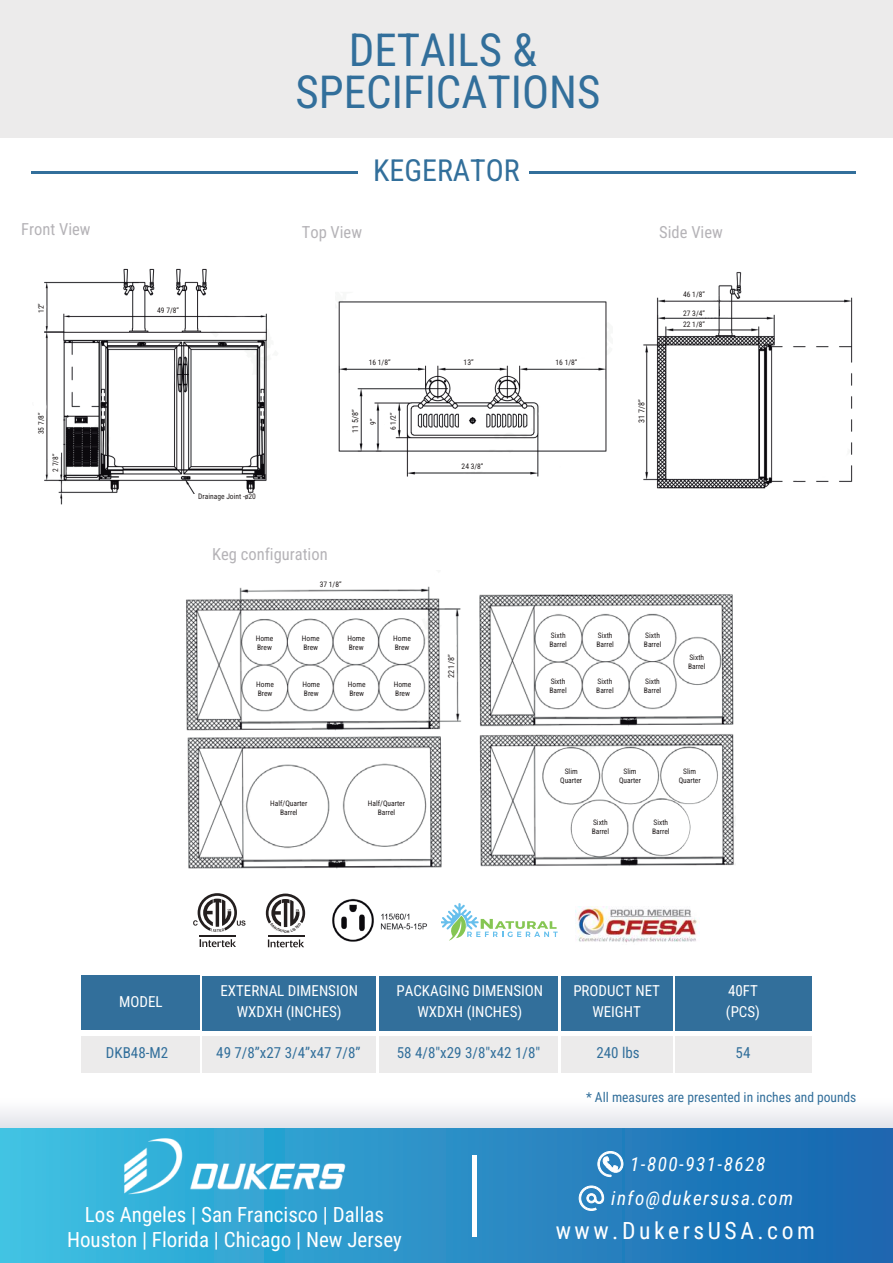
<style>
.page{position:relative;width:893px;height:1263px;background:#fff}
.page>*{position:absolute;margin:0;border:0;box-sizing:border-box;transform-origin:0 0}
.t1{font:45px/42px "Roboto Condensed";color:#326f9b;text-align:center}
.t2{font:30px "Roboto Condensed";color:#326f9b}
.t3{font:23.55px "Roboto Condensed";letter-spacing:.15em;color:#fff}
.t4{font:20.85px/24.9px "Roboto Condensed";color:#fff;text-align:center}
.t5{font:italic 19.2px/33.9px "Roboto Condensed";letter-spacing:.08em;color:#fff;text-align:center}
.t6{font:16.5px "Roboto Condensed";color:#b5b3b7}
.t7{font:15px/20.7px "Roboto Condensed";color:#fff;text-align:center}
.t8{font:15px "Roboto Condensed";color:#326f9b}
.t9{font:13.5px "Roboto Condensed";color:#326f9b}
.t10{font:8.1px "Roboto Condensed";color:#241f1f}
.t11{font:7.65px "Roboto Condensed";color:#241f1f}
.t12{font:7.5px/9px "Roboto Condensed";color:#241f1f}
</style>
<div class="page">
<div style="left:0;top:1097px;width:893px;height:32px;background:linear-gradient(to bottom,#fff,#e1e3ea)"></div>
<div style="left:0;top:1128px;width:893px;height:135px;background:linear-gradient(to right,#3dc0e2,#1863ae)"></div>
<div style="left:472px;top:1155px;width:5px;height:82px;background:#fff"></div>
<svg style="left:597px;top:1151px;width:26px;height:26px"></svg>
<svg style="left:578px;top:1185px;width:26px;height:26px"></svg>
<img style="left:117px;top:1128px;width:235px;height:75px">
<div style="left:0;top:0;width:893px;height:138px;background:#ecebeb"></div>
<hr style="left:31px;top:171px;width:326px;height:2px;background:#326f9b">
<hr style="left:529px;top:171px;width:326px;height:2px;background:#326f9b">
<div style="left:561px;top:976px;width:111px;height:55px;background:#326f9b"></div>
<div style="left:202px;top:976px;width:174px;height:55px;background:#326f9b"></div>
<div style="left:379px;top:976px;width:179px;height:55px;background:#326f9b"></div>
<div style="left:202px;top:1037px;width:174px;height:36px;background:#ecebeb"></div>
<div style="left:379px;top:1037px;width:179px;height:36px;background:#ecebeb"></div>
<div style="left:561px;top:1037px;width:111px;height:36px;background:#ecebeb"></div>
<div style="left:81px;top:975px;width:118px;height:55px;background:#326f9b"></div>
<div style="left:81px;top:1036px;width:118px;height:36px;background:#ecebeb"></div>
<div style="left:675px;top:976px;width:137px;height:55px;background:#326f9b"></div>
<div style="left:676px;top:1037px;width:136px;height:36px;background:#ecebeb"></div>
<svg style="left:193px;top:893px;width:52px;height:39px"></svg>
<svg style="left:200px;top:939px;width:36px;height:8px"></svg>
<hr style="left:200px;top:935px;width:36px;height:1px;background:#241f1f">
<svg style="left:268px;top:939px;width:36px;height:8px"></svg>
<hr style="left:268px;top:935px;width:36px;height:1px;background:#241f1f">
<svg style="left:441px;top:903px;width:117px;height:37px"></svg>
<img style="left:332px;top:899px;width:95px;height:43px">
<img style="left:575px;top:906px;width:125px;height:37px">
<img style="left:44px;top:268px;width:223px;height:237px">
<div style="left:181px;top:494px;width:27px;height:9px;background:#fff"></div>
<div style="left:52px;top:429px;width:9px;height:27px;background:#fff"></div>
<div style="left:35px;top:385px;width:10px;height:31px;background:#fff"></div>
<div style="left:35px;top:285px;width:10px;height:31px;background:#fff"></div>
<img style="left:338px;top:301px;width:269px;height:176px">
<img style="left:643px;top:272px;width:210px;height:217px">
<img style="left:186px;top:586px;width:549px;height:283px">
<svg style="left:266px;top:893px;width:39px;height:35px"></svg>
<h1 class="t1" style="left:296px;top:27px;width:306px">DETAILS &amp;<br>SPECIFICATIONS</h1>
<h2 class="t2" style="left:373px;top:150px;width:148px">KEGERATOR</h2>
<h3 class="t6" style="left:21px;top:218px;width:71px">Front View</h3>
<h3 class="t6" style="left:302px;top:220px;width:62px">Top View</h3>
<h3 class="t6" style="left:659px;top:220px;width:65px">Side View</h3>
<p class="t12" style="left:36px;top:313px;width:11px;rotate:-90deg">12”</p>
<p class="t12" style="left:36px;top:434px;width:23px;rotate:-90deg">35 7/8”</p>
<p class="t12" style="left:51px;top:472px;width:20px;rotate:-90deg">2 7/8”</p>
<p class="t12" style="left:157px;top:306px;width:23px">49 7/8”</p>
<p class="t12" style="left:198px;top:491px;width:59px">Drainage Joint -ø20</p>
<p class="t12" style="left:369px;top:357px;width:23px">16 1/8”</p>
<p class="t11" style="left:464px;top:357px;width:12px">13”</p>
<p class="t12" style="left:555px;top:357px;width:23px">16 1/8”</p>
<p class="t10" style="left:350px;top:433px;width:25px;rotate:-90deg">11 5/8”</p>
<p class="t12" style="left:368px;top:424px;width:8px;rotate:-90deg">9”</p>
<p class="t12" style="left:388px;top:430px;width:20px;rotate:-90deg">6 1/2”</p>
<p class="t12" style="left:462px;top:462px;width:23px">24 3/8”</p>
<h3 class="t6" style="left:212px;top:543px;width:117px">Keg configuration</h3>
<p class="t12" style="left:320px;top:580px;width:23px">37 1/8”</p>
<p class="t10" style="left:636px;top:422px;width:25px;rotate:-90deg">31 7/8”</p>
<p class="t12" style="left:256px;top:634px;width:19px">Home<br>Brew</p>
<p class="t12" style="left:302px;top:634px;width:19px">Home<br>Brew</p>
<p class="t12" style="left:347px;top:634px;width:19px">Home<br>Brew</p>
<p class="t12" style="left:393px;top:634px;width:19px">Home<br>Brew</p>
<p class="t12" style="left:256px;top:680px;width:19px">Home<br>Brew</p>
<p class="t12" style="left:302px;top:680px;width:19px">Home<br>Brew</p>
<p class="t12" style="left:348px;top:680px;width:19px">Home<br>Brew</p>
<p class="t12" style="left:394px;top:680px;width:19px">Home<br>Brew</p>
<p class="t10" style="left:446px;top:678px;width:25px;rotate:-90deg">22 1/8”</p>
<p class="t12" style="left:549px;top:631px;width:19px">Sixth<br>Barrel</p>
<p class="t12" style="left:596px;top:631px;width:19px">Sixth<br>Barrel</p>
<p class="t12" style="left:644px;top:631px;width:19px">Sixth<br>Barrel</p>
<p class="t12" style="left:549px;top:676px;width:19px">Sixth<br>Barrel</p>
<p class="t12" style="left:596px;top:676px;width:19px">Sixth<br>Barrel</p>
<p class="t12" style="left:644px;top:676px;width:19px">Sixth<br>Barrel</p>
<p class="t12" style="left:683px;top:290px;width:23px">46 1/8”</p>
<p class="t12" style="left:683px;top:307px;width:23px;line-height:11.1px">27 3/4”<br>22 1/8”</p>
<p class="t12" style="left:688px;top:652px;width:19px">Sixth<br>Barrel</p>
<p class="t12" style="left:270px;top:798px;width:39px;text-align:center">Half/Quarter<br>Barrel</p>
<p class="t12" style="left:368px;top:798px;width:39px;text-align:center">Half/Quarter<br>Barrel</p>
<p class="t12" style="left:560px;top:766px;width:24px;text-align:center">Slim<br>Quarter</p>
<p class="t12" style="left:619px;top:766px;width:24px;text-align:center">Slim<br>Quarter</p>
<p class="t12" style="left:679px;top:766px;width:24px;text-align:center">Slim<br>Quarter</p>
<p class="t12" style="left:592px;top:817px;width:19px">Sixth<br>Barrel</p>
<p class="t12" style="left:652px;top:817px;width:19px">Sixth<br>Barrel</p>
<h3 class="t7" style="left:119px;top:991px;width:45px">MODEL</h3>
<h3 class="t8" style="left:106px;top:1042px;width:64px">DKB48-M2</h3>
<h3 class="t7" style="left:220px;top:980px;width:139px">EXTERNAL DIMENSION<br>WXDXH (INCHES)</h3>
<h3 class="t7" style="left:573px;top:980px;width:88px">PRODUCT NET<br>WEIGHT</h3>
<h3 class="t8" style="left:216px;top:1042px;width:146px">49 7/8”x27 3/4”x47 7/8”</h3>
<h3 class="t7" style="left:396px;top:980px;width:148px">PACKAGING DIMENSION<br>WXDXH (INCHES)</h3>
<h3 class="t8" style="left:397px;top:1042px;width:145px">58 4/8"x29 3/8"x42 1/8"</h3>
<h3 class="t8" style="left:596px;top:1042px;width:45px">240 lbs</h3>
<h3 class="t7" style="left:726px;top:980px;width:36px;text-align:left">40FT (PCS)</h3>
<h3 class="t8" style="left:736px;top:1042px;width:16px">54</h3>
<h3 class="t9" style="left:586px;top:1088px;width:272px">* All measures are presented in inches and pounds</h3>
<h3 class="t4" style="left:67px;top:1201px;width:336px">Los Angeles | San Francisco | Dallas<br>Houston | Florida | Chicago | New Jersey</h3>
<h3 class="t5" style="left:611px;top:1146px;width:183px">1-800-931-8628 info@dukersusa.com</h3>
<h3 class="t3" style="left:556px;top:1214px;width:261px">www.DukersUSA.com</h3>
</div>
